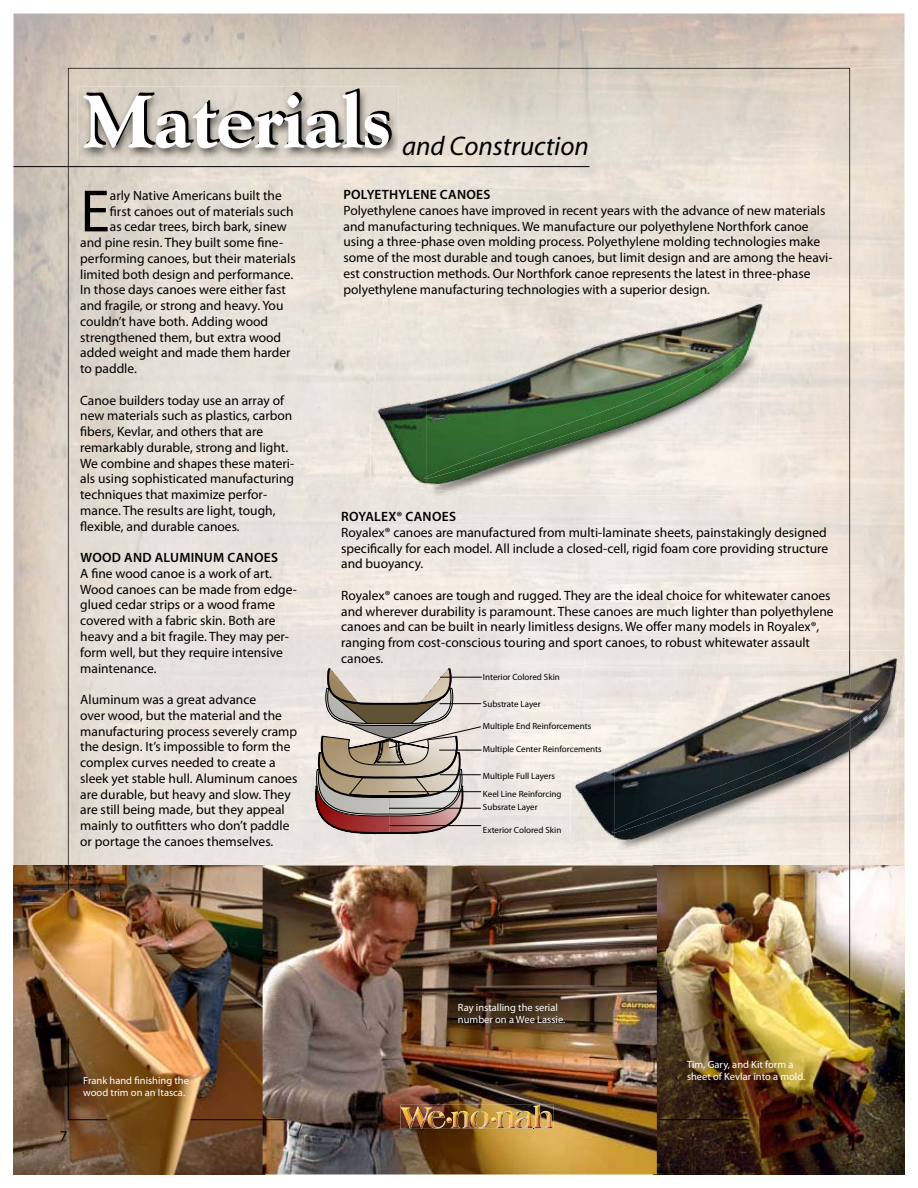
<style>
.page{position:relative;width:918px;height:1188px;background:#fff}
.page>*{position:absolute;margin:0;border:0;box-sizing:border-box;transform-origin:0 0}
.t1{font:800 75px "Goudy";color:#fff}
.t2{font:60.3px "Myriad Pro";color:#000}
.t3{font:italic 27px "Myriad Pro";color:#000}
.t4{font:15px "Myriad Pro";color:#000}
.t5{font:13.5px/15.8px "Myriad Pro";color:#000}
.t6{font:600 13.5px "Myriad Pro";letter-spacing:.02em;color:#000}
.t7{font:10.5px/12px "Myriad Pro";color:#fff}
.t8{font:9px/18px "Myriad Pro";color:#000}
</style>
<div class="page">
<img style="left:14px;top:14px;width:418px;height:368px">
<img style="left:432px;top:14px;width:473px;height:316px">
<img style="left:850px;top:330px;width:55px;height:320px">
<img style="left:14px;top:382px;width:54px;height:484px">
<img style="left:853px;top:854px;width:52px;height:12px">
<img style="left:14px;top:866px;width:640px;height:309px">
<img style="left:654px;top:866px;width:251px;height:309px">
<hr style="left:14px;top:166px;width:576px;height:1px;background:#000">
<hr style="left:68px;top:1119px;width:39px;height:1px;background:#000">
<img style="left:400px;top:1106px;width:1px;height:23px">
<img style="left:401px;top:1105px;width:154px;height:24px">
<hr style="left:68px;top:1038px;width:1px;height:81px;background:#000">
<hr style="left:191px;top:1119px;width:94px;height:1px;background:#000">
<hr style="left:659px;top:1119px;width:89px;height:1px;background:#000">
<img style="left:68px;top:68px;width:782px;height:972px">
<img style="left:570px;top:650px;width:335px;height:204px">
<img style="left:614px;top:701px;width:284px;height:149px">
<img style="left:577px;top:723px;width:14px;height:8px">
<img style="left:574px;top:745px;width:27px;height:8px">
<img style="left:849px;top:650px;width:1px;height:204px">
<img style="left:849px;top:836px;width:1px;height:14px">
<svg style="left:611px;top:696px;width:271px;height:140px;background:#908d87"></svg>
<h1 class="t1" style="left:83px;top:91px;width:310px">Materials</h1>
<h3 class="t3" style="left:402px;top:136px;width:188px">and Construction</h3>
<h2 class="t2" style="left:80px;top:188px;width:31px">E</h2>
<p class="t5" style="left:110px;top:188px;width:173px">arly Native Americans built the</p>
<p class="t5" style="left:110px;top:204px;width:185px">first canoes out of materials such</p>
<p class="t5" style="left:110px;top:220px;width:178px">as cedar trees, birch bark, sinew</p>
<p class="t5" style="left:80px;top:236px;width:204px">and pine resin. They built some fine-</p>
<p class="t5" style="left:80px;top:251px;width:217px">performing canoes, but their materials</p>
<p class="t5" style="left:80px;top:267px;width:214px">limited both design and performance.</p>
<p class="t5" style="left:80px;top:283px;width:207px">In those days canoes were either fast</p>
<p class="t5" style="left:80px;top:299px;width:205px">and fragile, or strong and heavy. You</p>
<p class="t5" style="left:80px;top:314px;width:189px">couldn’t have both. Adding wood</p>
<p class="t5" style="left:80px;top:330px;width:203px">strengthened them, but extra wood</p>
<p class="t5" style="left:80px;top:346px;width:212px">added weight and made them harder</p>
<p class="t5" style="left:80px;top:362px;width:58px">to paddle.</p>
<p class="t5" style="left:80px;top:393px;width:216px">Canoe builders today use an array of new materials such as plastics, carbon fibers, Kevlar, and others that are remarkably durable, strong and light.<br>We combine and shapes these materi&shy;als using sophisticated manufacturing techniques that maximize perfor&shy;mance. The results are light, tough, flexible, and durable canoes.</p>
<p class="t6" style="left:80px;top:553px;width:199px">WOOD AND ALUMINUM CANOES</p>
<p class="t5" style="left:80px;top:566px;width:218px">A fine wood canoe is a work of art.<br>Wood canoes can be made from edge&shy;glued cedar strips or a wood frame covered with a fabric skin. Both are heavy and a bit fragile. They may per&shy;form well, but they require intensive maintenance.</p>
<p class="t5" style="left:80px;top:692px;width:219px">Aluminum was a great advance<br>over wood, but the material and the manufacturing process severely cramp the design. It’s impossible to form the complex curves needed to create a sleek yet stable hull. Aluminum canoes are durable, but heavy and slow. They are still being made, but they appeal mainly to outfitters who don’t paddle or portage the canoes themselves.</p>
<p class="t6" style="left:344px;top:189px;width:148px">POLYETHYLENE CANOES</p>
<p class="t5" style="left:344px;top:203px;width:491px">Polyethylene canoes have improved in recent years with the advance of new materials and manufacturing techniques. We manufacture our polyethylene Northfork canoe using a three-phase oven molding process. Polyethylene molding technologies make some of the most durable and tough canoes, but limit design and are among the heavi&shy;est construction methods. Our Northfork canoe represents the latest in three-phase polyethylene manufacturing technologies with a superior design.</p>
<p class="t6" style="left:341px;top:512px;width:116px">ROYALEX® CANOES</p>
<p class="t5" style="left:341px;top:525px;width:489px;text-align:justify">Royalex® canoes are manufactured from multi-laminate sheets, painstakingly designed specifically for each model. All include a closed-cell, rigid foam core providing structure and buoyancy.</p>
<p class="t5" style="left:341px;top:588px;width:494px">Royalex® canoes are tough and rugged. They are the ideal choice for whitewater canoes and wherever durability is paramount. These canoes are much lighter than polyethylene canoes and can be built in nearly limitless designs. We offer many models in Royalex®, ranging from cost-conscious touring and sport canoes, to robust whitewater assault canoes.</p>
<p class="t8" style="left:483px;top:668px;width:78px">Interior Colored Skin</p>
<p class="t8" style="left:483px;top:695px;width:59px">Substrate Layer</p>
<p class="t8" style="left:483px;top:718px;width:110px">Multiple End Reinforcements</p>
<p class="t8" style="left:483px;top:740px;width:120px">Multiple Center Reinforcements</p>
<p class="t8" style="left:483px;top:767px;width:80px">Multiple Full Layers<br>Keel Line Reinforcing</p>
<p class="t8" style="left:483px;top:799px;width:56px">Subsrate Layer</p>
<p class="t8" style="left:483px;top:821px;width:80px">Exterior Colored Skin</p>
<p class="t4" style="left:60px;top:1130px;width:9px">7</p>
<p class="t7" style="left:83px;top:1075px;width:107px">Frank hand finishing the wood trim on an Itasca.</p>
<p class="t7" style="left:458px;top:1002px;width:109px">Ray installing the serial number on a Wee Lassie.</p>
<p class="t7" style="left:687px;top:1060px;width:120px">Tim, Gary, and Kit form a sheet of Kevlar into a mold.</p>
</div>
